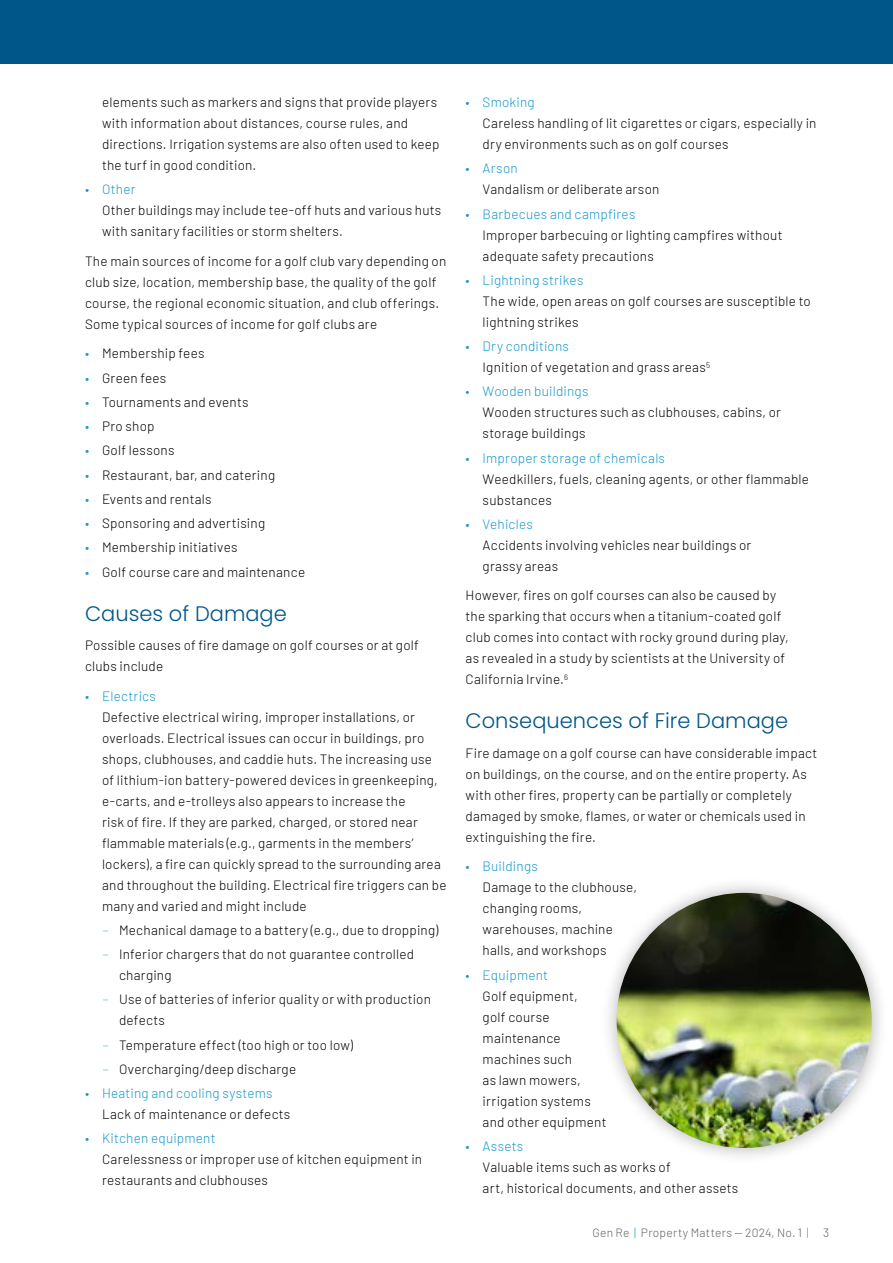
<style>
.page{position:relative;width:893px;height:1263px;background:#fff}
.page>*{position:absolute;margin:0;border:0;box-sizing:border-box;transform-origin:0 0}
.t1{font:300 21px "Poppins";color:#005689}
.t2{font:300 13.5px/21px "Barlow";letter-spacing:.015em;color:#000}
.t3{font:300 13.5px "Barlow";letter-spacing:.015em;color:#1598cb}
.t4{font:300 12px "Barlow";letter-spacing:.02em;color:#5e6367}
.s1{color:#1598cb}
.s2{font-family:"Lato";color:#1598cb}
</style>
<div class="page">
<div style="left:0;top:0;width:893px;height:64px;background:#005689"></div>
<div style="left:600px;top:876px;width:289px;height:289px;background:#000;opacity:.3"></div>
<img style="left:617px;top:893px;width:255px;height:255px;border-radius:128px">
<p class="t2" style="left:102px;top:91px;width:339px">elements such as markers and signs that provide players with information about distances, course rules, and directions. Irrigation systems are also often used to keep the turf in good condition.</p>
<p class="t3" style="left:85px;top:180px;width:52px">• Other</p>
<p class="t2" style="left:102px;top:199px;width:341px">Other buildings may include tee-off huts and various huts with sanitary facilities or storm shelters.</p>
<p class="t2" style="left:85px;top:250px;width:363px">The main sources of income for a golf club vary depending on club size, location, membership base, the quality of the golf course, the regional economic situation, and club offerings.<br>Some typical sources of income for golf clubs are</p>
<p class="t2" style="left:85px;top:342px;width:121px"><span class="s1">•</span> Membership fees</p>
<p class="t2" style="left:85px;top:366px;width:83px"><span class="s1">•</span> Green fees</p>
<p class="t2" style="left:85px;top:391px;width:165px"><span class="s1">•</span> Tournaments and events</p>
<p class="t2" style="left:85px;top:415px;width:71px"><span class="s1">•</span> Pro shop</p>
<p class="t2" style="left:85px;top:439px;width:91px"><span class="s1">•</span> Golf lessons</p>
<p class="t2" style="left:85px;top:463px;width:192px"><span class="s1">•</span> Restaurant, bar, and catering</p>
<p class="t2" style="left:85px;top:488px;width:128px"><span class="s1">•</span> Events and rentals</p>
<p class="t2" style="left:85px;top:512px;width:182px"><span class="s1">•</span> Sponsoring and advertising</p>
<p class="t2" style="left:85px;top:536px;width:154px"><span class="s1">•</span> Membership initiatives</p>
<p class="t2" style="left:85px;top:560px;width:222px"><span class="s1">•</span> Golf course care and maintenance</p>
<h1 class="t1" style="left:85px;top:601px;width:203px">Causes of Damage</h1>
<p class="t2" style="left:85px;top:634px;width:335px">Possible causes of fire damage on golf courses or at golf clubs include</p>
<p class="t3" style="left:85px;top:686px;width:72px">• Electrics</p>
<p class="t2" style="left:102px;top:705px;width:346px">Defective electrical wiring, improper installations, or overloads. Electrical issues can occur in buildings, pro shops, clubhouses, and caddie huts. The increasing use of lithium-ion battery-powered devices in greenkeeping, e-carts, and e-trolleys also appears to increase the<br>risk of fire. If they are parked, charged, or stored near flammable materials (e.g., garments in the members’ lockers), a fire can quickly spread to the surrounding area and throughout the building. Electrical fire triggers can be many and varied and might include</p>
<p class="t2" style="left:102px;top:918px;width:338px"><span class="s2">–</span> Mechanical damage to a battery (e.g., due to dropping)</p>
<p class="t2" style="left:119px;top:943px;width:297px;text-indent:-17px"><span class="s2">–</span> Inferior chargers that do not guarantee controlled charging</p>
<p class="t2" style="left:119px;top:988px;width:313px;text-indent:-17px"><span class="s2">–</span> Use of batteries of inferior quality or with production defects</p>
<p class="t2" style="left:102px;top:1033px;width:253px"><span class="s2">–</span> Temperature effect (too high or too low)</p>
<p class="t2" style="left:102px;top:1057px;width:196px"><span class="s2">–</span> Overcharging/deep discharge</p>
<p class="t3" style="left:85px;top:1083px;width:189px">• Heating and cooling systems</p>
<p class="t2" style="left:102px;top:1103px;width:190px">Lack of maintenance or defects</p>
<p class="t3" style="left:85px;top:1129px;width:132px">• Kitchen equipment</p>
<p class="t2" style="left:102px;top:1148px;width:322px">Carelessness or improper use of kitchen equipment in restaurants and clubhouses</p>
<p class="t3" style="left:466px;top:92px;width:71px">• Smoking</p>
<p class="t2" style="left:483px;top:112px;width:335px">Careless handling of lit cigarettes or cigars, especially in dry environments such as on golf courses</p>
<p class="t3" style="left:466px;top:159px;width:54px">• Arson</p>
<p class="t2" style="left:483px;top:178px;width:178px">Vandalism or deliberate arson</p>
<p class="t3" style="left:466px;top:204px;width:171px">• Barbecues and campfires</p>
<p class="t2" style="left:483px;top:223px;width:301px">Improper barbecuing or lighting campfires without adequate safety precautions</p>
<p class="t3" style="left:466px;top:270px;width:119px">• Lightning strikes</p>
<p class="t2" style="left:483px;top:289px;width:330px">The wide, open areas on golf courses are susceptible to lightning strikes</p>
<p class="t2" style="left:483px;top:335px;width:229px;text-indent:-17px"><span class="s1">• Dry conditions<br></span>Ignition of vegetation and grass areas<sup>5</sup></p>
<p class="t3" style="left:466px;top:382px;width:124px">• Wooden buildings</p>
<p class="t2" style="left:483px;top:401px;width:300px">Wooden structures such as clubhouses, cabins, or storage buildings</p>
<p class="t3" style="left:466px;top:448px;width:201px">• Improper storage of chemicals</p>
<p class="t2" style="left:483px;top:467px;width:328px">Weedkillers, fuels, cleaning agents, or other flammable substances</p>
<p class="t3" style="left:466px;top:514px;width:69px">• Vehicles</p>
<p class="t2" style="left:483px;top:533px;width:270px">Accidents involving vehicles near buildings or grassy areas</p>
<p class="t2" style="left:466px;top:584px;width:325px">However, fires on golf courses can also be caused by the sparking that occurs when a titanium-coated golf club comes into contact with rocky ground during play, as revealed in a study by scientists at the University of California Irvine.<sup>6</sup></p>
<h1 class="t1" style="left:466px;top:709px;width:324px">Consequences of Fire Damage</h1>
<p class="t2" style="left:466px;top:741px;width:353px">Fire damage on a golf course can have considerable impact on buildings, on the course, and on the entire property. As with other fires, property can be partially or completely damaged by smoke, flames, or water or chemicals used in extinguishing the fire.</p>
<p class="t3" style="left:466px;top:857px;width:74px">• Buildings</p>
<p class="t2" style="left:483px;top:876px;width:156px">Damage to the clubhouse, changing rooms, warehouses, machine halls, and workshops</p>
<p class="t3" style="left:466px;top:965px;width:84px">• Equipment</p>
<p class="t2" style="left:483px;top:984px;width:125px">Golf equipment,<br>golf course maintenance machines such<br>as lawn mowers, irrigation systems and other equipment</p>
<p class="t3" style="left:466px;top:1136px;width:59px">• Assets</p>
<p class="t2" style="left:483px;top:1155px;width:257px">Valuable items such as works of<br>art, historical documents, and other assets</p>
<p class="t4" style="left:592px;top:1224px;width:238px">Gen Re <span class="s1">|</span> Property Matters — 2024, No. 1 <span class="s1">|</span> 3</p>
</div>
